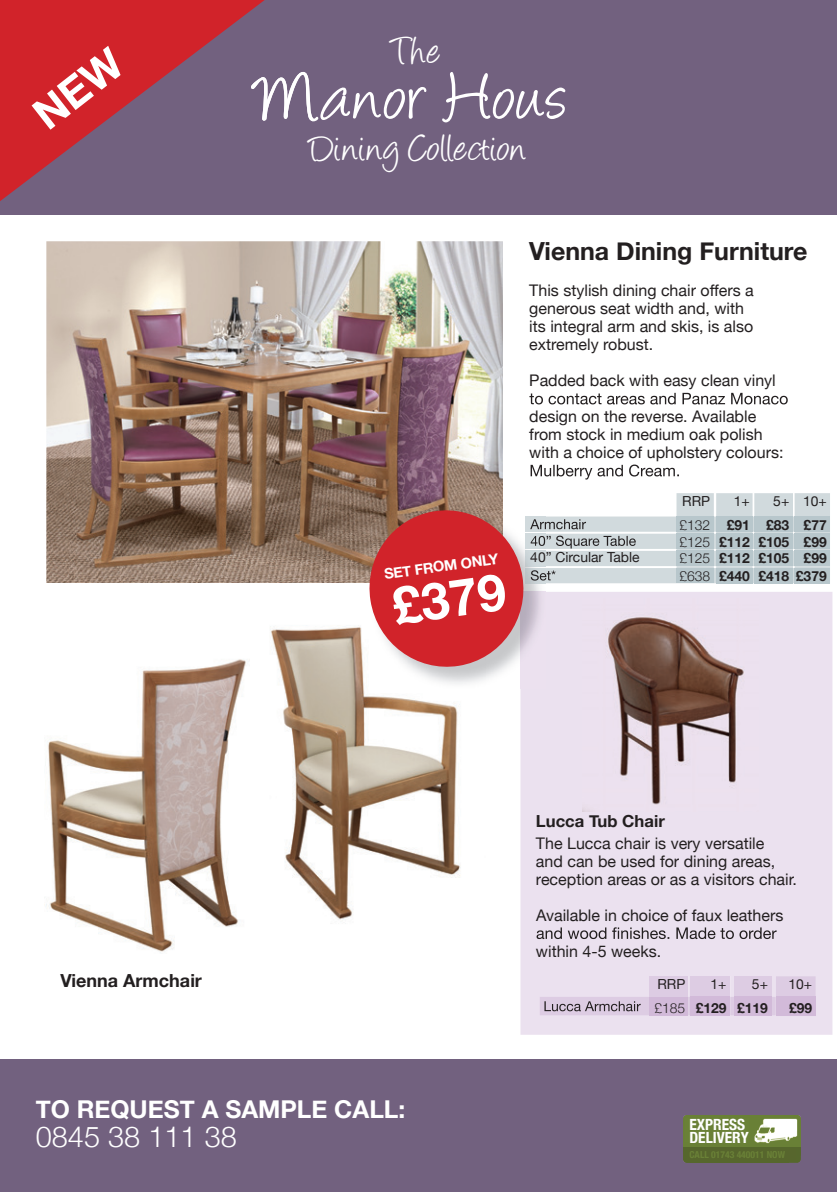
<style>
.page{position:relative;width:837px;height:1192px;background:#fff}
.page>*{position:absolute;margin:0;border:0;box-sizing:border-box;transform-origin:0 0}
.t1{font:700 51.2px "Helvetica Neue";color:#fff}
.t2{font:43.4px "Angelina";letter-spacing:.015em;color:#fff}
.t3{font:300 29px "Helvetica Neue";color:#fff}
.t4{font:700 25px "Helvetica Neue";color:#231f20}
.t5{font:700 24.6px "Helvetica Neue";color:#fff}
.t6{font:700 18px "Helvetica Neue";color:#231f20}
.t7{font:700 16.6px "Helvetica Neue";color:#231f20}
.t8{font:16px/18px "Helvetica Neue";color:#231f20}
.t9{font:700 condensed 15.4px/13px "Helvetica Neue";color:#fff}
.t10{font:700 14.6px "Helvetica Neue";color:#fff}
.t11{font:700 13.8px/16.6px "Helvetica Neue";color:#231f20;text-align:center}
.t12{font:13.8px "Helvetica Neue";color:#231f20}
.t13{font:300 13.8px/16.6px "Helvetica Neue";color:#231f20;text-align:justify}
.t14{font:700 condensed 9.6px "Helvetica Neue";color:#6a8137}
</style>
<div class="page">
<div style="left:0;top:0;width:836px;height:214px;background:#72617f"></div>
<svg style="left:313px;top:87px;width:113px;height:34px"></svg>
<svg style="left:442px;top:72px;width:123px;height:50px"></svg>
<img style="left:283px;top:72px;width:30px;height:49px">
<svg style="left:0;top:0;width:283px;height:201px"></svg>
<div style="left:520px;top:592px;width:311px;height:443px;background:#ebe1ef"></div>
<svg style="left:539px;top:976px;width:276px;height:40px;background:#d9cbde"></svg>
<div style="left:775px;top:997px;width:40px;height:19px;background:#d2bad9"></div>
<div style="left:733px;top:976px;width:38px;height:21px;background:#ddcce3"></div>
<div style="left:733px;top:997px;width:38px;height:19px;background:#d2bad9"></div>
<img style="left:270px;top:626px;width:191px;height:294px">
<svg style="left:536px;top:927px;width:240px;height:12px;background:#b4acb6"></svg>
<img style="left:46px;top:241px;width:456px;height:342px">
<svg style="left:529px;top:393px;width:258px;height:11px"></svg>
<svg style="left:530px;top:465px;width:148px;height:15px"></svg>
<img style="left:520px;top:672px;width:25px;height:17px">
<img style="left:370px;top:672px;width:115px;height:17px">
<div style="left:689px;top:976px;width:40px;height:21px;background:#ddcce3"></div>
<div style="left:689px;top:997px;width:40px;height:19px;background:#d2bad9"></div>
<img style="left:44px;top:659px;width:202px;height:294px">
<svg style="left:363px;top:493px;width:466px;height:179px;background:#d2a4a8"></svg>
<img style="left:582px;top:598px;width:176px;height:213px">
<div style="left:0;top:1059px;width:836px;height:133px;background:#72617f"></div>
<img style="left:683px;top:1115px;width:117px;height:48px">
<div style="left:684px;top:1119px;width:63px;height:23px;background:#6a8137"></div>
<div style="left:775px;top:1126px;width:16px;height:8px;background:#fff"></div>
<div style="left:688px;top:1149px;width:107px;height:11px;background:#57662d"></div>
<svg style="left:788px;top:1156px;width:13px;height:7px"></svg>
<svg style="left:683px;top:1115px;width:6px;height:12px"></svg>
<svg style="left:793px;top:1115px;width:8px;height:12px"></svg>
<svg style="left:683px;top:1151px;width:6px;height:12px"></svg>
<div style="left:32px;top:46px;width:95px;height:84px;background:#d1232a"></div>
<h2 class="t2" style="left:391px;top:32px;width:50px">The</h2>
<h2 class="t2" style="left:309px;top:130px;width:218px">Dining Collection</h2>
<h3 class="t4" style="left:529px;top:231px;width:279px">Vienna Dining Furniture</h3>
<p class="t10" style="left:382px;top:563px;width:116px;rotate:-8deg">SET FROM ONLY</p>
<h1 class="t1" style="left:387px;top:567px;width:115px;rotate:-8deg">£379</h1>
<p class="t8" style="left:529px;top:283px;width:226px">This stylish dining chair offers a generous seat width and, with its integral arm and skis, is also extremely robust.</p>
<p class="t8" style="left:529px;top:373px;width:248px">Padded back with easy clean vinyl</p>
<p class="t8" style="left:529px;top:409px;width:255px">design on the reverse. Available from stock in medium oak polish with a choice of upholstery colours:</p>
<p class="t12" style="left:530px;top:548px;width:111px">40” Circular Table</p>
<p class="t12" style="left:682px;top:491px;width:29px">RRP</p>
<p class="t13" style="left:679px;top:516px;width:32px">£132 £125 £125</p>
<p class="t13" style="left:679px;top:567px;width:32px">£638</p>
<p class="t12" style="left:733px;top:491px;width:18px">1+</p>
<p class="t11" style="left:718px;top:517px;width:32px">£91 £112 £112</p>
<p class="t11" style="left:718px;top:568px;width:32px">£440</p>
<p class="t12" style="left:802px;top:491px;width:25px">10+</p>
<p class="t11" style="left:803px;top:517px;width:25px;text-align:justify">£77 £99 £99</p>
<p class="t11" style="left:795px;top:568px;width:32px">£379</p>
<p class="t12" style="left:772px;top:491px;width:18px">5+</p>
<p class="t11" style="left:758px;top:517px;width:32px">£83 £105 £105</p>
<p class="t11" style="left:758px;top:568px;width:32px">£418</p>
<p class="t6" style="left:60px;top:966px;width:143px">Vienna Armchair</p>
<h3 class="t5" style="left:36px;top:1090px;width:371px">TO REQUEST A SAMPLE CALL:</h3>
<h3 class="t3" style="left:36px;top:1114px;width:202px">0845 38 111 38</h3>
<p class="t7" style="left:535px;top:809px;width:130px">Lucca Tub Chair</p>
<p class="t8" style="left:535px;top:835px;width:262px">The Lucca chair is very versatile<br>and can be used for dining areas, reception areas or as a visitors chair.</p>
<p class="t8" style="left:535px;top:907px;width:249px">Available in choice of faux leathers</p>
<p class="t8" style="left:535px;top:943px;width:127px">within 4-5 weeks.</p>
<p class="t12" style="left:657px;top:974px;width:29px">RRP</p>
<p class="t13" style="left:654px;top:998px;width:32px">£185</p>
<p class="t12" style="left:710px;top:974px;width:18px">1+</p>
<p class="t11" style="left:695px;top:1000px;width:32px">£129</p>
<p class="t12" style="left:751px;top:974px;width:18px">5+</p>
<p class="t11" style="left:736px;top:1000px;width:32px">£119</p>
<p class="t12" style="left:787px;top:974px;width:25px">10+</p>
<p class="t11" style="left:788px;top:1000px;width:25px">£99</p>
<p class="t9" style="left:689px;top:1117px;width:61px">EXPRESS<br>DELIVERY</p>
<p class="t14" style="left:689px;top:1147px;width:97px">CALL 01743 440011 NOW</p>
</div>
